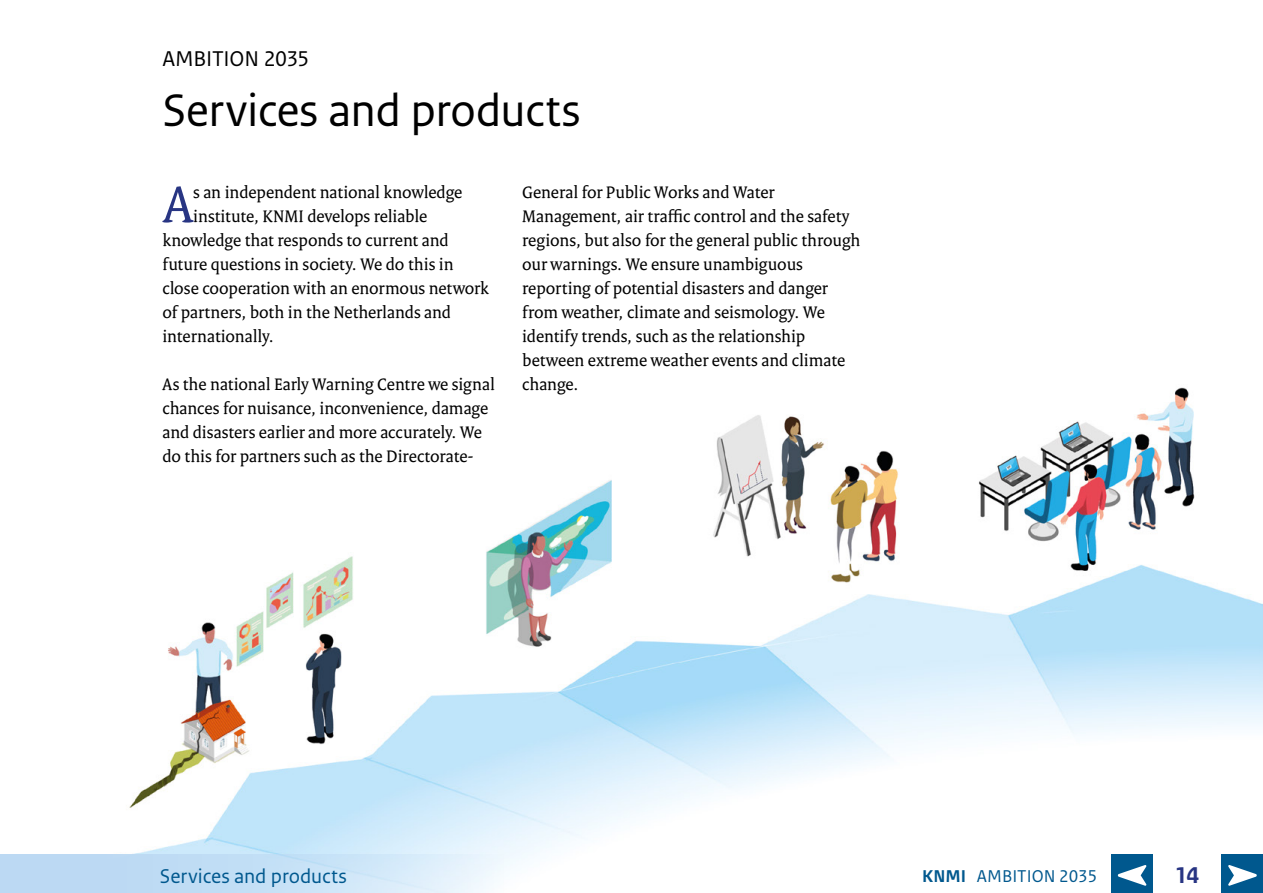
<style>
.page{position:relative;width:1263px;height:893px;background:#fff}
.page>*{position:absolute;margin:0;border:0;box-sizing:border-box;transform-origin:0 0}
.t1{font:55.35px "Rijksoverheid Serif";color:#283583}
.t2{font:48px "Rijksoverheid Sans Text";letter-spacing:-.015em;color:#000}
.t3{font:700 24px "Rijksoverheid Sans Text";color:#283583}
.t4{font:22.5px "Rijksoverheid Sans Text";letter-spacing:-.015em;color:#000}
.t5{font:21px "Rijksoverheid Sans Text";letter-spacing:-.005em;color:#00588e}
.t6{font:18px/24px "Rijksoverheid Serif";letter-spacing:-.005em;color:#000}
.t7{font:18px "Rijksoverheid Sans Text";color:#00588e}
.s1{font-weight:700}
</style>
<div class="page">
<img style="left:129px;top:387px;width:1134px;height:480px">
<div style="left:854px;top:854px;width:280px;height:39px;background:#fff"></div>
<div style="left:1111px;top:854px;width:42px;height:39px;background:#00588e"></div>
<div style="left:1153px;top:854px;width:68px;height:39px;background:#fff"></div>
<svg style="left:0;top:854px;width:504px;height:39px;background:#c9e2f6"></svg>
<svg style="left:1117px;top:865px;width:30px;height:21px"></svg>
<div style="left:1221px;top:854px;width:42px;height:39px;background:#00588e"></div>
<svg style="left:1228px;top:865px;width:29px;height:21px"></svg>
<p class="t4" style="left:162px;top:46px;width:149px">AMBITION 2035</p>
<h2 class="t2" style="left:162px;top:83px;width:420px">Services and products</h2>
<h1 class="t1" style="left:163px;top:171px;width:31px">A</h1>
<p class="t6" style="left:193px;top:180px;width:271px">s an independent national knowledge</p>
<p class="t6" style="left:193px;top:204px;width:236px">institute, KNMI develops reliable</p>
<p class="t6" style="left:162px;top:228px;width:288px">knowledge that responds to current and</p>
<p class="t6" style="left:162px;top:252px;width:293px">future questions in society. We do this in</p>
<p class="t6" style="left:162px;top:276px;width:328px">close cooperation with an enormous network</p>
<p class="t6" style="left:162px;top:300px;width:290px">of partners, both in the Netherlands and</p>
<p class="t6" style="left:162px;top:324px;width:113px">internationally.</p>
<p class="t6" style="left:162px;top:372px;width:334px">As the national Early Warning Centre we signal chances for nuisance, inconvenience, damage and disasters earlier and more accurately. We do this for partners such as the Directorate-</p>
<p class="t6" style="left:522px;top:180px;width:340px">General for Public Works and Water Management, air traffic control and the safety regions, but also for the general public through our warnings. We ensure unambiguous reporting of potential disasters and danger from weather, climate and seismology. We identify trends, such as the relationship between extreme weather events and climate change.</p>
<p class="t5" style="left:160px;top:864px;width:189px">Services and products</p>
<p class="t7" style="left:922px;top:866px;width:177px"><span class="s1">KNMI</span> AMBITION 2035</p>
<h3 class="t3" style="left:1175px;top:862px;width:26px">14</h3>
</div>
